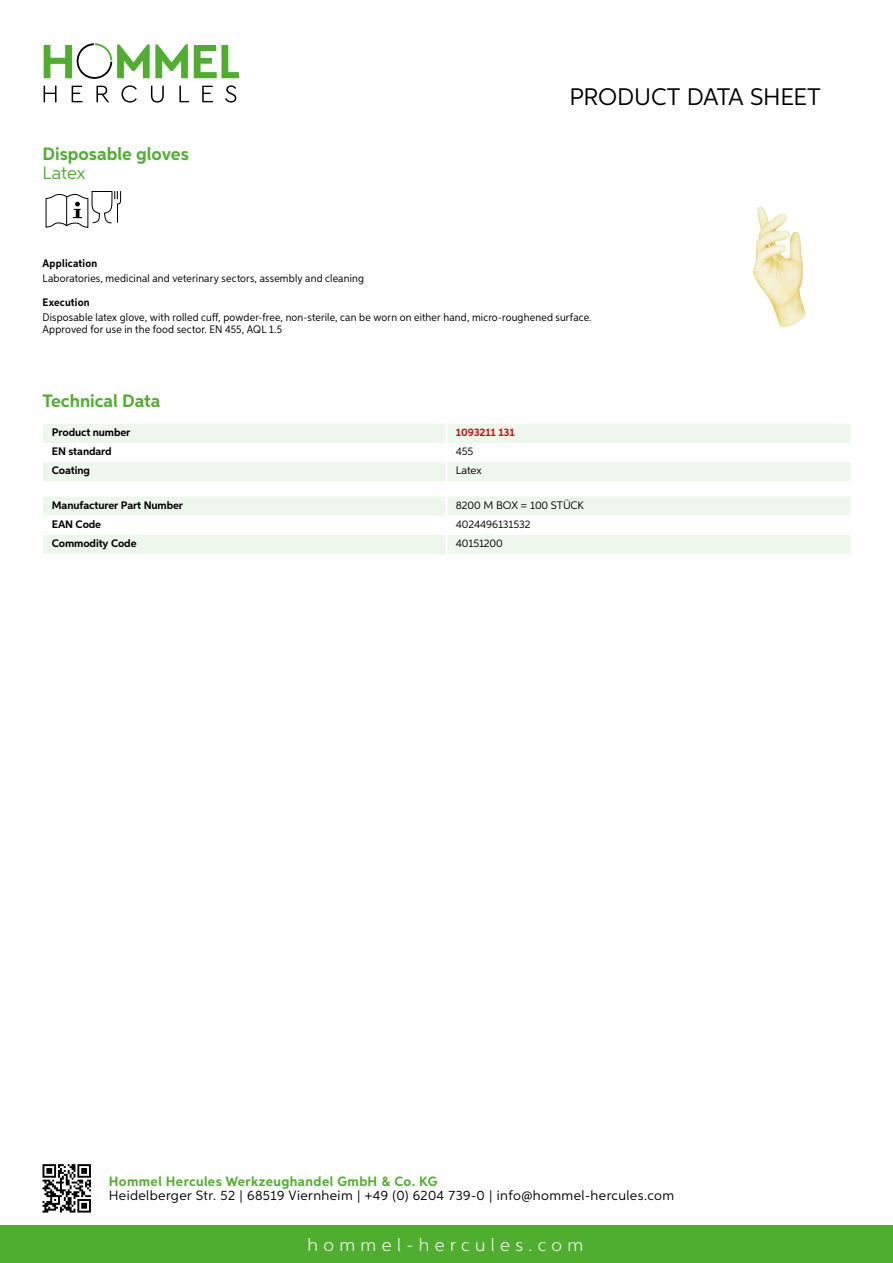
<style>
.page{position:relative;width:893px;height:1263px;background:#fff}
.page>*{position:absolute;margin:0;border:0;box-sizing:border-box;transform-origin:0 0}
.t1{font:24px "Aspira";letter-spacing:-.01em;color:#000}
.t2{font:700 18px "Aspira";color:#50ae2f}
.t3{font:300 18px "Aspira";letter-spacing:.3em;color:#fff}
.t4{font:18px "Aspira";color:#50ae2f}
.t5{font:13.5px "Aspira";letter-spacing:.03em;color:#000}
.t6{font:700 13.5px "Aspira";letter-spacing:.03em;color:#50ae2f}
.t7{font:10.95px/12px "Aspira Nar";letter-spacing:.015em;color:#000}
.t8{font:700 10.95px "Aspira";letter-spacing:-.01em;color:#000}
.t9{font:10.95px "Aspira";letter-spacing:-.01em;color:#000}
.t10{font:700 10.95px "Aspira Nar";letter-spacing:.015em;color:#000}
.t11{font:700 10.95px "Aspira";letter-spacing:-.01em;color:#cd1013}
</style>
<div class="page">
<div style="left:0;top:1226px;width:893px;height:37px;background:#50ae2f"></div>
<svg style="left:43px;top:1164px;width:48px;height:48px"></svg>
<svg style="left:194px;top:45px;width:45px;height:33px"></svg>
<svg style="left:44px;top:43px;width:144px;height:36px"></svg>
<svg style="left:44px;top:86px;width:13px;height:16px"></svg>
<svg style="left:72px;top:86px;width:10px;height:16px"></svg>
<svg style="left:96px;top:86px;width:13px;height:16px"></svg>
<svg style="left:121px;top:85px;width:16px;height:18px"></svg>
<svg style="left:151px;top:86px;width:13px;height:17px"></svg>
<svg style="left:179px;top:86px;width:10px;height:16px"></svg>
<svg style="left:202px;top:86px;width:11px;height:16px"></svg>
<svg style="left:225px;top:85px;width:11px;height:18px"></svg>
<svg style="left:43px;top:424px;width:807px;height:57px"></svg>
<hr style="left:445px;top:462px;width:3px;height:19px;background:#fff">
<svg style="left:43px;top:497px;width:807px;height:57px"></svg>
<hr style="left:445px;top:535px;width:3px;height:19px;background:#fff">
<svg style="left:46px;top:191px;width:75px;height:37px"></svg>
<img style="left:753px;top:206px;width:53px;height:121px">
<h2 class="t2" style="left:43px;top:142px;width:148px">Disposable gloves</h2>
<h2 class="t4" style="left:43px;top:162px;width:44px">Latex</h2>
<h1 class="t1" style="left:569px;top:82px;width:253px">Product data sh eet</h1>
<p class="t10" style="left:43px;top:257px;width:56px">Application</p>
<p class="t7" style="left:43px;top:273px;width:323px">Laboratories, medicinal and veterinary sectors, assembly and cleaning</p>
<p class="t10" style="left:43px;top:295px;width:49px">Execution</p>
<p class="t7" style="left:43px;top:311px;width:550px">Disposable latex glove, with rolled cuff, powder-free, non-sterile, can be worn on either hand, micro-roughened surface.<br>Approved for use in the food sector. EN 455, AQL 1.5</p>
<h2 class="t2" style="left:43px;top:390px;width:120px">Technical Data</h2>
<p class="t8" style="left:52px;top:425px;width:80px">Product number</p>
<p class="t11" style="left:456px;top:425px;width:60px">1093211 131</p>
<p class="t8" style="left:52px;top:444px;width:61px">EN standard</p>
<p class="t9" style="left:456px;top:444px;width:19px">455</p>
<p class="t8" style="left:52px;top:463px;width:40px">Coating</p>
<p class="t9" style="left:456px;top:464px;width:27px">Latex</p>
<p class="t8" style="left:52px;top:498px;width:133px">Manufacturer Part Number</p>
<p class="t9" style="left:456px;top:498px;width:130px">8200 M BOX = 100 STÜCK</p>
<p class="t8" style="left:52px;top:517px;width:51px">EAN Code</p>
<p class="t9" style="left:456px;top:517px;width:76px">4024496131532</p>
<p class="t8" style="left:52px;top:536px;width:86px">Commodity Code</p>
<p class="t9" style="left:456px;top:536px;width:49px">40151200</p>
<p class="t6" style="left:109px;top:1172px;width:330px">Hommel Hercules Werkzeughandel GmbH &amp; Co. KG</p>
<p class="t5" style="left:109px;top:1187px;width:567px">Heidelberger Str. 52 | 68519 Viernheim | +49 (0) 6204 739-0 | info@hommel-hercules.com</p>
<h2 class="t3" style="left:307px;top:1234px;width:277px">hommel-hercules.com</h2>
</div>
